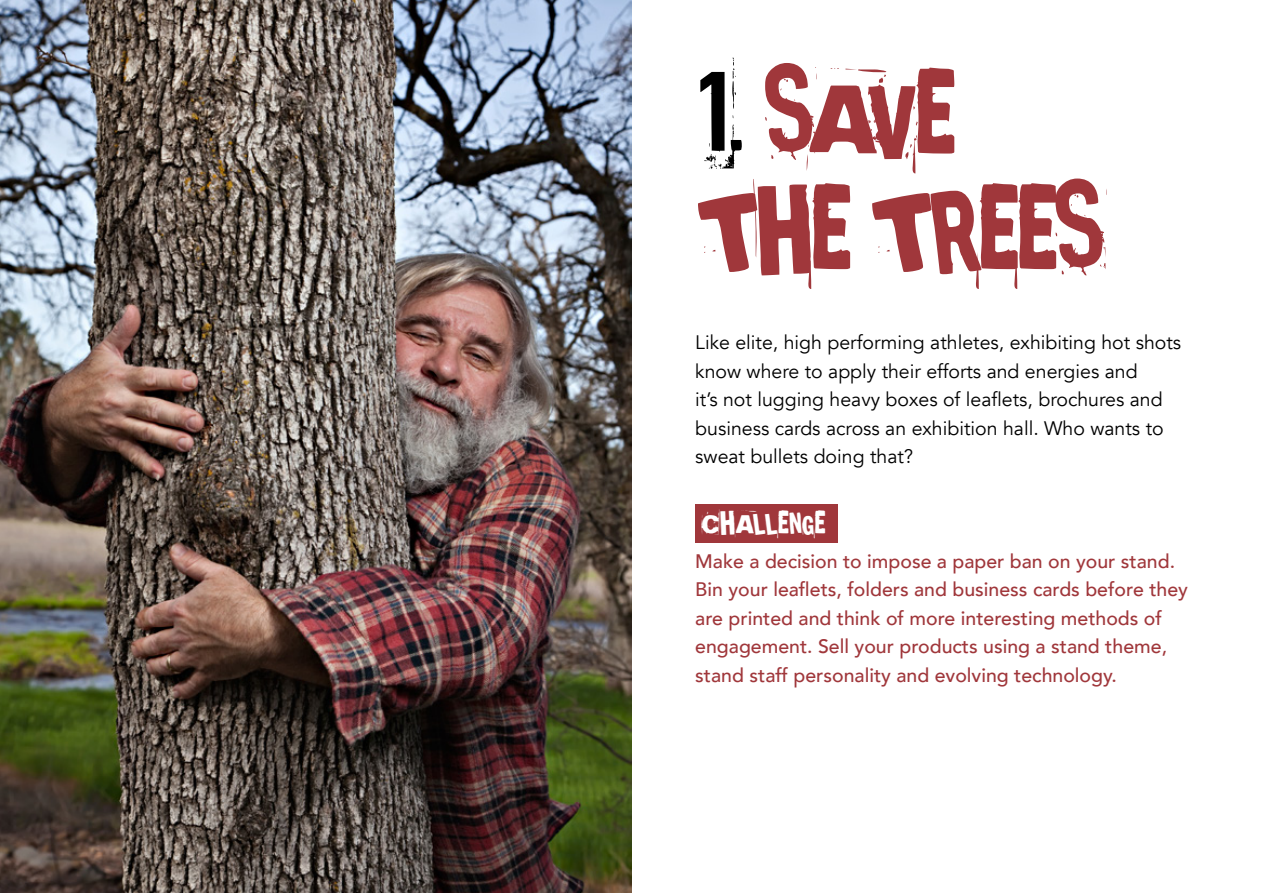
<style>
.page{position:relative;width:1263px;height:893px;background:#fff}
.page>*{position:absolute;margin:0;border:0;box-sizing:border-box;transform-origin:0 0}
.t1{font:135px/115.5px "Broken 15";letter-spacing:-.03em;color:#a0373b}
.t2{font:36px "Broken 15";color:#fff}
.t3{font:500 19.5px/28.5px "Avenir";color:#a0373b}
.t4{font:19.5px/28.5px "Avenir";color:#000}
.s1{color:#000}
</style>
<div class="page">
<div style="left:695px;top:504px;width:143px;height:38px;background:#a0373b"></div>
<img style="left:0;top:0;width:631px;height:893px">
<h1 class="t1" style="left:695px;top:60px;width:412px"><span class="s1">1.</span> SAVE<br>THE TREES</h1>
<p class="t4" style="left:695px;top:328px;width:487px">Like elite, high performing athletes, exhibiting hot shots know where to apply their efforts and energies and<br>it’s not lugging heavy boxes of leaflets, brochures and business cards across an exhibition hall. Who wants to sweat bullets doing that?</p>
<h2 class="t2" style="left:702px;top:504px;width:125px">CHALLENGE</h2>
<p class="t3" style="left:695px;top:545px;width:494px">Make a decision to impose a paper ban on your stand.<br>Bin your leaflets, folders and business cards before they are printed and think of more interesting methods of engagement. Sell your products using a stand theme, stand staff personality and evolving technology.</p>
</div>
